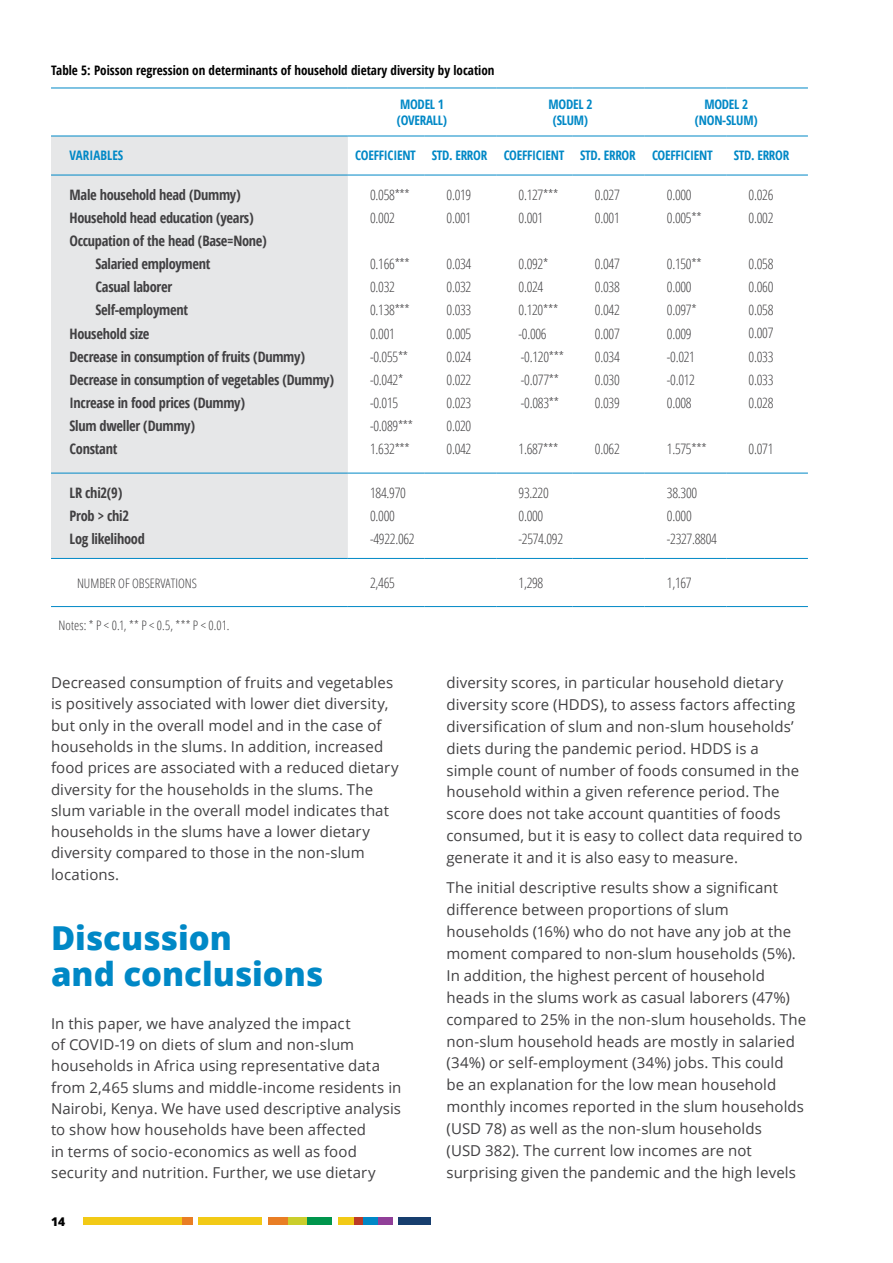
<style>
.page{position:relative;width:893px;height:1263px;background:#fff}
.page>*{position:absolute;margin:0;border:0;box-sizing:border-box;transform-origin:0 0}
.t1{font:800 33px/36.3px "Open Sans";color:#0088c6}
.t2{font:15px/21.9px "Open Sans";letter-spacing:.005em;color:#414042}
.t3{font:300 14.4px/23.1px "Open Sans Condensed";letter-spacing:-.02em;color:#414042}
.t4{font:700 condensed 14.4px/23.1px "Open Sans";letter-spacing:-.02em;color:#414042}
.t5{font:700 condensed 13.05px/15.8px "Open Sans";letter-spacing:-.02em;color:#0088c6;text-align:center}
.t6{font:700 condensed 13.05px "Open Sans";color:#000}
.t7{font:300 13.05px "Open Sans Condensed";color:#414042}
.t8{font:700 condensed 13.05px "Open Sans";color:#0088c6}
.t9{font:800 12px "Open Sans";color:#000}
</style>
<div class="page">
<div style="left:83px;top:1217px;width:99px;height:8px;background:#f2ca16"></div>
<div style="left:198px;top:1217px;width:64px;height:8px;background:#f2ca16"></div>
<div style="left:399px;top:1217px;width:32px;height:8px;background:#173e6e"></div>
<div style="left:378px;top:1217px;width:14px;height:8px;background:#903f98"></div>
<div style="left:307px;top:1217px;width:25px;height:8px;background:#00954c"></div>
<div style="left:362px;top:1217px;width:16px;height:8px;background:#0088c6"></div>
<div style="left:338px;top:1217px;width:16px;height:8px;background:#f2ca16"></div>
<div style="left:354px;top:1217px;width:8px;height:8px;background:#bb3a26"></div>
<div style="left:287px;top:1217px;width:20px;height:8px;background:#cace2c"></div>
<div style="left:182px;top:1217px;width:10px;height:8px;background:#e97e24"></div>
<div style="left:268px;top:1217px;width:19px;height:8px;background:#e97e24"></div>
<div style="left:51px;top:136px;width:297px;height:422px;background:#e6e7e8"></div>
<hr style="left:51px;top:87px;width:297px;height:1px;background:#0088c6">
<hr style="left:348px;top:87px;width:76px;height:1px;background:#0088c6">
<hr style="left:424px;top:87px;width:72px;height:1px;background:#0088c6">
<hr style="left:496px;top:87px;width:77px;height:1px;background:#0088c6">
<hr style="left:573px;top:87px;width:72px;height:1px;background:#0088c6">
<hr style="left:645px;top:87px;width:81px;height:1px;background:#0088c6">
<hr style="left:726px;top:87px;width:82px;height:1px;background:#0088c6">
<hr style="left:51px;top:135px;width:297px;height:1px;background:#0088c6">
<hr style="left:348px;top:135px;width:76px;height:1px;background:#0088c6">
<hr style="left:424px;top:135px;width:72px;height:1px;background:#0088c6">
<hr style="left:496px;top:135px;width:77px;height:1px;background:#0088c6">
<hr style="left:573px;top:135px;width:72px;height:1px;background:#0088c6">
<hr style="left:645px;top:135px;width:81px;height:1px;background:#0088c6">
<hr style="left:726px;top:135px;width:82px;height:1px;background:#0088c6">
<hr style="left:51px;top:175px;width:297px;height:1px;background:#0088c6">
<hr style="left:348px;top:175px;width:76px;height:1px;background:#0088c6">
<hr style="left:424px;top:175px;width:72px;height:1px;background:#0088c6">
<hr style="left:496px;top:175px;width:77px;height:1px;background:#0088c6">
<hr style="left:573px;top:175px;width:72px;height:1px;background:#0088c6">
<hr style="left:645px;top:175px;width:81px;height:1px;background:#0088c6">
<hr style="left:726px;top:175px;width:82px;height:1px;background:#0088c6">
<hr style="left:51px;top:473px;width:297px;height:1px;background:#0088c6">
<hr style="left:348px;top:473px;width:76px;height:1px;background:#0088c6">
<hr style="left:424px;top:473px;width:72px;height:1px;background:#0088c6">
<hr style="left:496px;top:473px;width:77px;height:1px;background:#0088c6">
<hr style="left:573px;top:473px;width:72px;height:1px;background:#0088c6">
<hr style="left:645px;top:473px;width:81px;height:1px;background:#0088c6">
<hr style="left:726px;top:473px;width:82px;height:1px;background:#0088c6">
<hr style="left:348px;top:558px;width:76px;height:1px;background:#0088c6">
<hr style="left:424px;top:558px;width:72px;height:1px;background:#0088c6">
<hr style="left:496px;top:558px;width:77px;height:1px;background:#0088c6">
<hr style="left:573px;top:558px;width:72px;height:1px;background:#0088c6">
<hr style="left:645px;top:558px;width:81px;height:1px;background:#0088c6">
<hr style="left:726px;top:558px;width:82px;height:1px;background:#0088c6">
<hr style="left:348px;top:606px;width:76px;height:1px;background:#0088c6">
<hr style="left:424px;top:606px;width:72px;height:1px;background:#0088c6">
<hr style="left:496px;top:606px;width:77px;height:1px;background:#0088c6">
<hr style="left:573px;top:606px;width:72px;height:1px;background:#0088c6">
<hr style="left:645px;top:606px;width:81px;height:1px;background:#0088c6">
<hr style="left:726px;top:606px;width:82px;height:1px;background:#0088c6">
<hr style="left:51px;top:558px;width:297px;height:1px;background:#0088c6">
<hr style="left:51px;top:606px;width:297px;height:1px;background:#0088c6">
<p class="t6" style="left:51px;top:61px;width:445px">Table 5: Poisson regression on determinants of household dietary diversity by location</p>
<p class="t5" style="left:397px;top:96px;width:52px;text-align:left">MODEL 1 (OVERALL)</p>
<p class="t5" style="left:548px;top:96px;width:45px">MODEL 2 (SLUM)</p>
<p class="t5" style="left:695px;top:96px;width:64px">MODEL 2 (NON-SLUM)</p>
<p class="t8" style="left:70px;top:146px;width:55px">VARIABLES</p>
<p class="t5" style="left:355px;top:147px;width:134px">COEFFICIENT STD. ERROR</p>
<p class="t5" style="left:504px;top:147px;width:210px">COEFFICIENT STD. ERROR COEFFICIENT</p>
<p class="t5" style="left:734px;top:147px;width:57px">STD. ERROR</p>
<p class="t4" style="left:70px;top:183px;width:173px">Male household head (Dummy)</p>
<p class="t4" style="left:70px;top:206px;width:186px">Household head education (years)</p>
<p class="t4" style="left:70px;top:229px;width:199px">Occupation of the head (Base=None)</p>
<p class="t4" style="left:96px;top:252px;width:116px">Salaried employment</p>
<p class="t4" style="left:96px;top:275px;width:78px">Casual laborer</p>
<p class="t4" style="left:96px;top:298px;width:94px">Self-employment</p>
<p class="t4" style="left:70px;top:321px;width:82px">Household size</p>
<p class="t4" style="left:70px;top:345px;width:237px">Decrease in consumption of fruits (Dummy)</p>
<p class="t4" style="left:70px;top:368px;width:266px">Decrease in consumption of vegetables (Dummy)</p>
<p class="t4" style="left:70px;top:391px;width:177px">Increase in food prices (Dummy)</p>
<p class="t4" style="left:70px;top:414px;width:127px">Slum dweller (Dummy)</p>
<p class="t4" style="left:70px;top:437px;width:49px">Constant</p>
<p class="t3" style="left:518px;top:182px;width:41px">0.127***<br>0.001</p>
<p class="t3" style="left:518px;top:252px;width:47px">0.092*<br>0.024<br>0.120*** -0.006 -0.120*** -0.077** -0.083**</p>
<p class="t3" style="left:518px;top:437px;width:41px">1.687***</p>
<p class="t3" style="left:370px;top:183px;width:41px">0.058***<br>0.002</p>
<p class="t3" style="left:370px;top:252px;width:45px">0.166***<br>0.032<br>0.138***<br>0.001 -0.055** -0.042* -0.015 -0.089***<br>1.632***</p>
<p class="t3" style="left:749px;top:182px;width:26px">0.026<br>0.002</p>
<p class="t3" style="left:749px;top:252px;width:26px;text-align:justify">0.058<br>0.060<br>0.058<br>0.007<br>0.033<br>0.033<br>0.028</p>
<p class="t3" style="left:749px;top:437px;width:26px">0.071</p>
<p class="t3" style="left:667px;top:182px;width:36px">0.000<br>0.005**</p>
<p class="t3" style="left:667px;top:252px;width:36px">0.150**<br>0.000<br>0.097*<br>0.009 -0.021 -0.012<br>0.008</p>
<p class="t3" style="left:667px;top:437px;width:41px">1.575***</p>
<p class="t3" style="left:595px;top:182px;width:26px">0.027<br>0.001</p>
<p class="t3" style="left:595px;top:252px;width:26px;text-align:justify">0.047<br>0.038<br>0.042<br>0.007<br>0.034<br>0.030<br>0.039</p>
<p class="t3" style="left:595px;top:437px;width:26px">0.062</p>
<p class="t3" style="left:447px;top:183px;width:26px">0.019<br>0.001</p>
<p class="t3" style="left:447px;top:252px;width:26px;text-align:justify">0.034<br>0.032<br>0.033<br>0.005<br>0.024<br>0.022<br>0.023<br>0.020<br>0.042</p>
<p class="t4" style="left:70px;top:481px;width:77px">LR chi2(9)<br>Prob &gt; chi2<br>Log likelihood</p>
<p class="t3" style="left:370px;top:480px;width:46px">184.970<br>0.000 -4922.062</p>
<p class="t3" style="left:519px;top:480px;width:46px">93.220<br>0.000 -2574.092</p>
<p class="t3" style="left:667px;top:480px;width:52px">38.300<br>0.000 -2327.8804</p>
<p class="t7" style="left:77px;top:574px;width:121px">NUMBER OF OBSERVATIONS</p>
<p class="t3" style="left:370px;top:571px;width:26px">2,465</p>
<p class="t3" style="left:518px;top:571px;width:26px">1,298</p>
<p class="t3" style="left:667px;top:571px;width:26px">1,167</p>
<p class="t7" style="left:58px;top:617px;width:173px">Notes: * P &lt; 0.1, ** P &lt; 0.5, *** P &lt; 0.01.</p>
<p class="t2" style="left:51px;top:672px;width:349px;line-height:21.3px">Decreased consumption of fruits and vegetables is positively associated with lower diet diversity, but only in the overall model and in the case of households in the slums. In addition, increased food prices are associated with a reduced dietary diversity for the households in the slums. The slum variable in the overall model indicates that households in the slums have a lower dietary diversity compared to those in the non-slum locations.</p>
<h1 class="t1" style="left:51px;top:918px;width:274px">Discussion<br>and conclusions</h1>
<p class="t2" style="left:51px;top:1012px;width:352px;line-height:21.3px">In this paper, we have analyzed the impact<br>of COVID-19 on diets of slum and non-slum households in Africa using representative data from 2,465 slums and middle-income residents in Nairobi, Kenya. We have used descriptive analysis to show how households have been affected<br>in terms of socio-economics as well as food security and nutrition. Further, we use dietary</p>
<p class="t9" style="left:51px;top:1212px;width:16px">14</p>
<p class="t2" style="left:446px;top:671px;width:358px">diversity scores, in particular household dietary diversity score (HDDS), to assess factors affecting diversification of slum and non-slum households’ diets during the pandemic period. HDDS is a simple count of number of foods consumed in the household within a given reference period. The score does not take account quantities of foods consumed, but it is easy to collect data required to generate it and it is also easy to measure.</p>
<p class="t2" style="left:446px;top:877px;width:361px">The initial descriptive results show a significant difference between proportions of slum households (16%) who do not have any job at the moment compared to non-slum households (5%).<br>In addition, the highest percent of household heads in the slums work as casual laborers (47%) compared to 25% in the non-slum households. The non-slum household heads are mostly in salaried (34%) or self-employment (34%) jobs. This could<br>be an explanation for the low mean household monthly incomes reported in the slum households (USD 78) as well as the non-slum households<br>(USD 382). The current low incomes are not surprising given the pandemic and the high levels</p>
</div>
